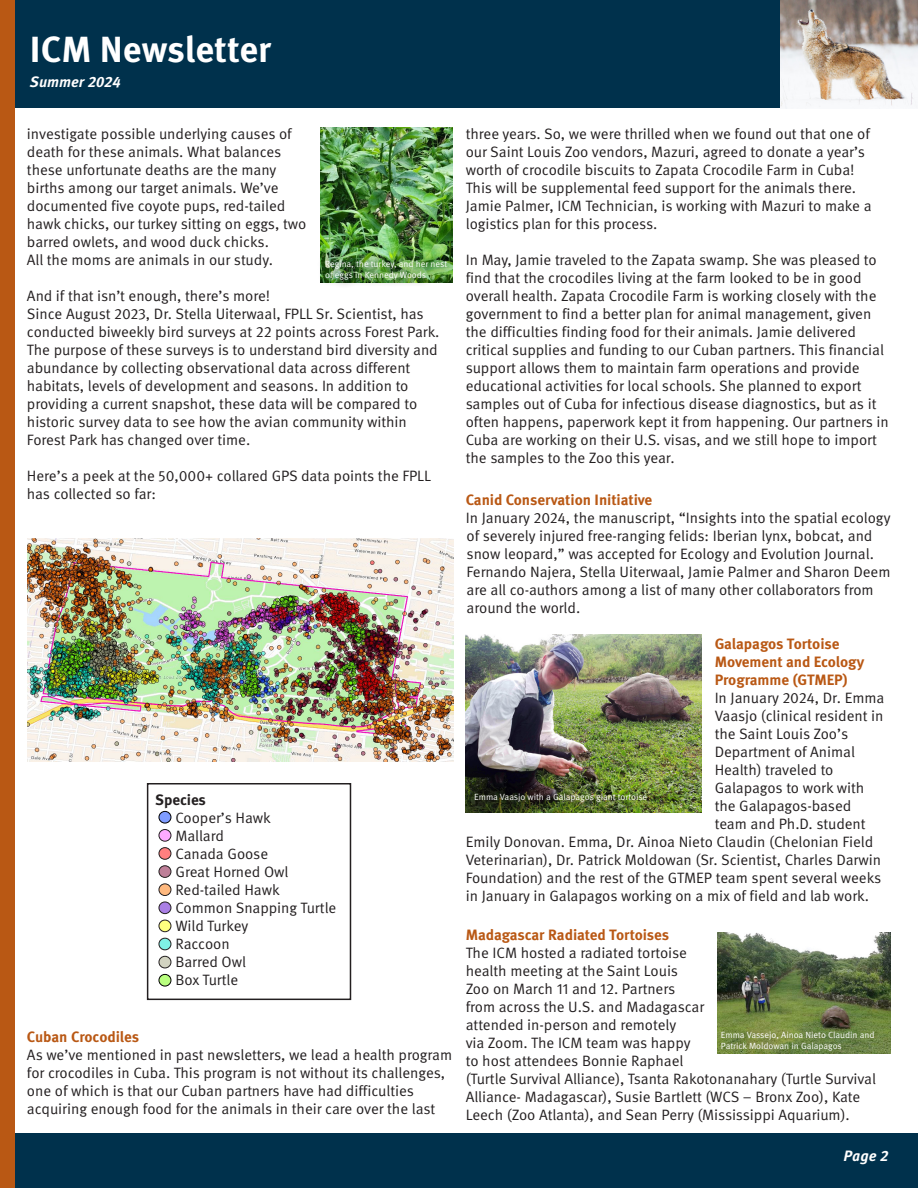
<style>
.page{position:relative;width:918px;height:1188px;background:#fff}
.page>*{position:absolute;margin:0;border:0;box-sizing:border-box;transform-origin:0 0}
.t1{font:700 36.3px "Meta Pro";color:#fff}
.text{font:15px/18px "Meta Pro Norm";letter-spacing:-.005em;color:#231f20}
.text-2{font:700 15px/18px "Meta Pro";letter-spacing:-.005em;color:#b95814}
.t2{font:italic 700 15px "Meta Pro";color:#fff}
.text-3{font:700 15px "Meta Pro";letter-spacing:-.005em;color:#231f20}
.t3{font:italic 700 15px "Meta Correspondence Pro";color:#fff}
.text-4{font:9px/10.8px "Meta Pro Norm";letter-spacing:-.005em;color:#fff}
</style>
<div class="page">
<div style="left:0;top:1134px;width:918px;height:54px;background:#00314c"></div>
<div style="left:0;top:0;width:918px;height:108px;background:#00314c"></div>
<div style="left:0;top:0;width:15px;height:1188px;background:#b95814"></div>
<img style="left:781px;top:0;width:137px;height:108px">
<img style="left:718px;top:932px;width:173px;height:122px">
<img style="left:321px;top:127px;width:131px;height:125px">
<img style="left:28px;top:538px;width:425px;height:224px">
<img style="left:466px;top:634px;width:235px;height:179px">
<div style="left:472px;top:791px;width:187px;height:23px;background:#231f20;opacity:.75"></div>
<div style="left:159px;top:811px;width:12px;height:12px;background:#7f9cff;border-radius:50%"></div>
<div style="left:159px;top:811px;width:12px;height:12px;border:1px solid #000;border-radius:50%"></div>
<div style="left:159px;top:830px;width:12px;height:11px;background:#faf;border-radius:50%"></div>
<div style="left:159px;top:829px;width:12px;height:13px;border:1px solid #231f20;border-radius:50%"></div>
<div style="left:159px;top:848px;width:12px;height:11px;background:#ff7f7f;border-radius:50%"></div>
<div style="left:159px;top:847px;width:12px;height:13px;border:1px solid #231f20;border-radius:50%"></div>
<div style="left:159px;top:866px;width:12px;height:11px;background:#be7f98;border-radius:50%"></div>
<div style="left:159px;top:865px;width:12px;height:13px;border:1px solid #231f20;border-radius:50%"></div>
<div style="left:159px;top:884px;width:12px;height:12px;background:#ffb97f;border-radius:50%"></div>
<div style="left:159px;top:883px;width:12px;height:13px;border:1px solid #231f20;border-radius:50%"></div>
<div style="left:159px;top:902px;width:12px;height:12px;background:#aa7fe5;border-radius:50%"></div>
<div style="left:159px;top:902px;width:12px;height:12px;border:1px solid #231f20;border-radius:50%"></div>
<div style="left:159px;top:920px;width:12px;height:12px;background:#ffff7f;border-radius:50%"></div>
<div style="left:159px;top:920px;width:12px;height:12px;border:1px solid #231f20;border-radius:50%"></div>
<div style="left:159px;top:938px;width:12px;height:12px;background:#7ff2e5;border-radius:50%"></div>
<div style="left:159px;top:938px;width:12px;height:12px;border:1px solid #231f20;border-radius:50%"></div>
<div style="left:159px;top:956px;width:12px;height:12px;background:#d2d3c1;border-radius:50%"></div>
<div style="left:159px;top:956px;width:12px;height:12px;border:1px solid #231f20;border-radius:50%"></div>
<div style="left:159px;top:974px;width:12px;height:12px;background:#b9ff7f;border-radius:50%"></div>
<div style="left:159px;top:974px;width:12px;height:12px;border:1px solid #000;border-radius:50%"></div>
<div style="left:147px;top:783px;width:204px;height:217px;border:2px solid #231f20"></div>
<div style="left:317px;top:252px;width:139px;height:37px;background:#231f20;opacity:.95"></div>
<h1 class="t1" style="left:30px;top:21px;width:243px">ICM Newsletter</h1>
<p class="t2" style="left:30px;top:70px;width:92px">Summer 2024</p>
<p class="text" style="left:27px;top:124px;width:281px">investigate possible underlying causes of death for these animals. What balances these unfortunate deaths are the many births among our target animals. We’ve documented five coyote pups, red-tailed hawk chicks, our turkey sitting on eggs, two barred owlets, and wood duck chicks.<br>All the moms are animals in our study.</p>
<p class="text" style="left:27px;top:286px;width:414px">And if that isn’t enough, there’s more!<br>Since August 2023, Dr. Stella Uiterwaal, FPLL Sr. Scientist, has conducted biweekly bird surveys at 22 points across Forest Park.<br>The purpose of these surveys is to understand bird diversity and abundance by collecting observational data across different habitats, levels of development and seasons. In addition to providing a current snapshot, these data will be compared to historic survey data to see how the avian community within Forest Park has changed over time.</p>
<p class="text" style="left:27px;top:466px;width:406px">Here’s a peek at the 50,000+ collared GPS data points the FPLL has collected so far:</p>
<p class="text-4" style="left:325px;top:258px;width:124px">Regina, the turkey, and her nest of eggs in Kennedy Woods</p>
<p class="text-3" style="left:155px;top:788px;width:52px">Species</p>
<p class="text" style="left:175px;top:808px;width:97px">Cooper’s Hawk</p>
<p class="text" style="left:175px;top:826px;width:50px">Mallard</p>
<p class="text" style="left:175px;top:844px;width:94px">Canada Goose</p>
<p class="text" style="left:175px;top:862px;width:115px">Great Horned Owl</p>
<p class="text" style="left:175px;top:880px;width:106px">Red-tailed Hawk</p>
<p class="text" style="left:175px;top:898px;width:162px">Common Snapping Turtle</p>
<p class="text" style="left:175px;top:916px;width:74px">Wild Turkey</p>
<p class="text" style="left:175px;top:934px;width:56px">Raccoon</p>
<p class="text" style="left:175px;top:952px;width:72px">Barred Owl</p>
<p class="text" style="left:175px;top:970px;width:64px">Box Turtle</p>
<p class="text-2" style="left:27px;top:1027px;width:114px">Cuban Crocodiles</p>
<p class="text" style="left:27px;top:1045px;width:427px">As we’ve mentioned in past newsletters, we lead a health program for crocodiles in Cuba. This program is not without its challenges, one of which is that our Cuban partners have had difficulties acquiring enough food for the animals in their care over the last</p>
<p class="text" style="left:466px;top:124px;width:407px">three years. So, we were thrilled when we found out that one of our Saint Louis Zoo vendors, Mazuri, agreed to donate a year’s worth of crocodile biscuits to Zapata Crocodile Farm in Cuba!<br>This will be supplemental feed support for the animals there.<br>Jamie Palmer, ICM Technician, is working with Mazuri to make a logistics plan for this process.</p>
<p class="text" style="left:466px;top:250px;width:425px">In May, Jamie traveled to the Zapata swamp. She was pleased to find that the crocodiles living at the farm looked to be in good overall health. Zapata Crocodile Farm is working closely with the government to find a better plan for animal management, given the difficulties finding food for their animals. Jamie delivered critical supplies and funding to our Cuban partners. This financial support allows them to maintain farm operations and provide educational activities for local schools. She planned to export samples out of Cuba for infectious disease diagnostics, but as it often happens, paperwork kept it from happening. Our partners in Cuba are working on their U.S. visas, and we still hope to import the samples to the Zoo this year.</p>
<p class="text-2" style="left:466px;top:490px;width:188px">Canid Conservation Initiative</p>
<p class="text" style="left:466px;top:508px;width:426px">In January 2024, the manuscript, “Insights into the spatial ecology of severely injured free-ranging felids: Iberian lynx, bobcat, and snow leopard,” was accepted for Ecology and Evolution Journal.<br>Fernando Najera, Stella Uiterwaal, Jamie Palmer and Sharon Deem are all co-authors among a list of many other collaborators from around the world.</p>
<p class="text-2" style="left:715px;top:634px;width:151px">Galapagos Tortoise<br>Movement and Ecology<br>Programme (GTMEP)</p>
<p class="text" style="left:715px;top:688px;width:171px">In January 2024, Dr. Emma</p>
<p class="text" style="left:715px;top:706px;width:170px">Vaasjo (clinical resident in</p>
<p class="text" style="left:715px;top:724px;width:135px">the Saint Louis Zoo’s</p>
<p class="text" style="left:715px;top:742px;width:142px">Department of Animal</p>
<p class="text" style="left:715px;top:760px;width:120px">Health) traveled to</p>
<p class="text" style="left:715px;top:778px;width:151px">Galapagos to work with</p>
<p class="text" style="left:715px;top:796px;width:138px">the Galapagos-based</p>
<p class="text" style="left:715px;top:814px;width:152px">team and Ph.D. student</p>
<p class="text" style="left:466px;top:832px;width:409px">Emily Donovan. Emma, Dr. Ainoa Nieto Claudin (Chelonian Field</p>
<p class="text" style="left:466px;top:850px;width:417px">Veterinarian), Dr. Patrick Moldowan (Sr. Scientist, Charles Darwin</p>
<p class="text" style="left:466px;top:868px;width:417px">Foundation) and the rest of the GTMEP team spent several weeks</p>
<p class="text" style="left:466px;top:886px;width:405px">in January in Galapagos working on a mix of field and lab work.</p>
<p class="text-2" style="left:466px;top:925px;width:205px">Madagascar Radiated Tortoises</p>
<p class="text" style="left:466px;top:943px;width:412px">The ICM hosted a radiated tortoise<br>health meeting at the Saint Louis<br>Zoo on March 11 and 12. Partners<br>from across the U.S. and Madagascar<br>attended in-person and remotely<br>via Zoom. The ICM team was happy<br>to host attendees Bonnie Raphael<br>(Turtle Survival Alliance), Tsanta Rakotonanahary (Turtle Survival Alliance- Madagascar), Susie Bartlett (WCS – Bronx Zoo), Kate Leech (Zoo Atlanta), and Sean Perry (Mississippi Aquarium).</p>
<p class="text-4" style="left:474px;top:791px;width:175px">Emma Vaasjo with a Galapagos giant tortoise</p>
<p class="text-4" style="left:721px;top:1029px;width:155px">Emma Vassejo, Ainoa Nieto Claudin and<br>Patrick Moldowan in Galapagos</p>
<p class="t3" style="left:844px;top:1144px;width:47px">Page 2</p>
</div>
